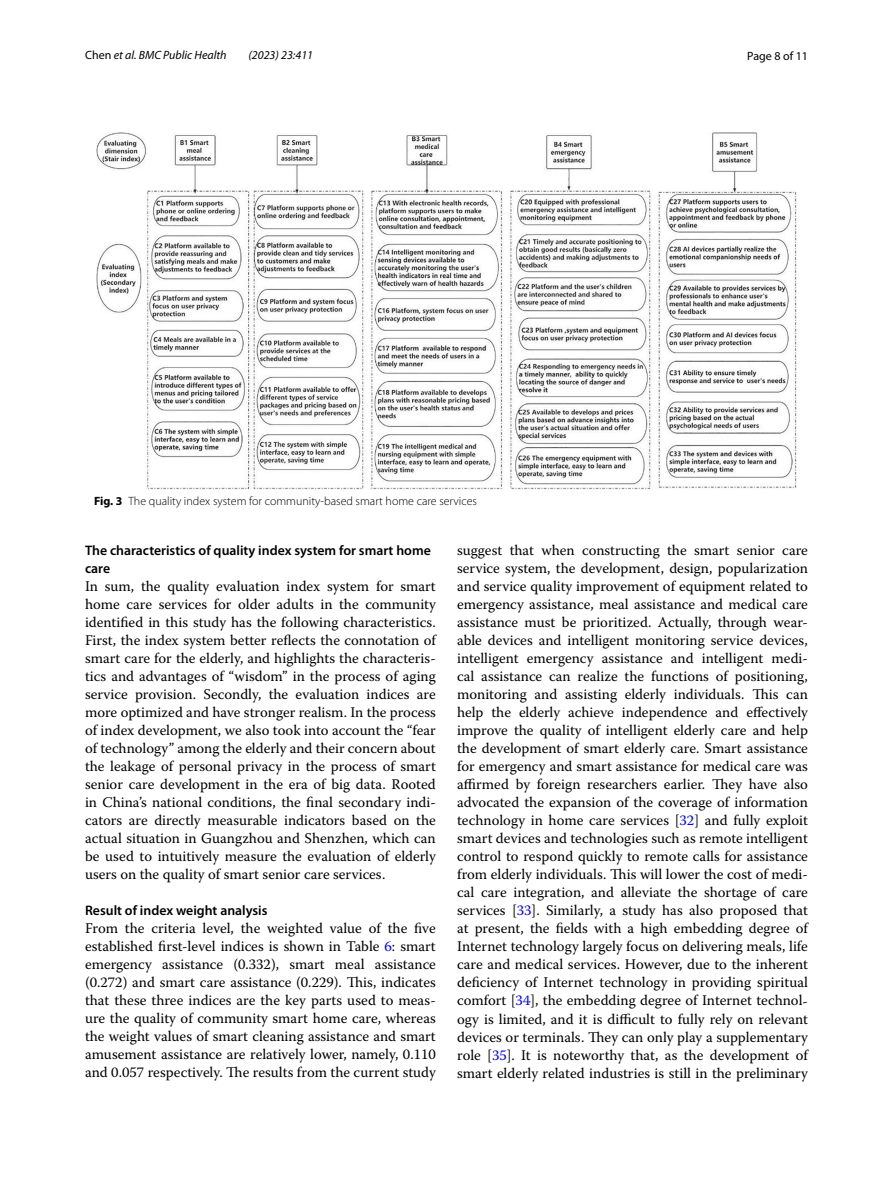
<style>
.page{position:relative;width:893px;height:1187px;background:#fff}
.page>*{position:absolute;margin:0;border:0;box-sizing:border-box;transform-origin:0 0}
.t1{font:14.7px/18px "Warnock Pro";color:#000;text-align:justify}
.t2{font:600 13.8px/18px "Myriad Pro";color:#000}
.t3{font:300 12px "Myriad Pro";color:#000}
.t4{font:italic 12px "Myriad Pro";color:#000}
.t5{font:12px "Myriad Pro";color:#000}
.s1{font-style:normal}
.s2{font-weight:700}
.s3{color:#00f}
</style>
<div class="page">
<img style="left:96px;top:133px;width:701px;height:356px">
<p class="t4" style="left:85px;top:48px;width:143px"><span class="s1">Chen</span> et al. BMC Public Health</p>
<p class="t4" style="left:248px;top:48px;width:66px">(2023) 23:411</p>
<p class="t5" style="left:747px;top:48px;width:62px">Page 8 of 11</p>
<p class="t3" style="left:94px;top:494px;width:385px"><span class="s2">Fig. 3</span> The quality index system for community-based smart home care services</p>
<p class="t2" style="left:85px;top:541px;width:347px">The characteristics of quality index system for smart home care</p>
<p class="t1" style="left:85px;top:576px;width:352px">In sum, the quality evaluation index system for smart home care services for older adults in the community identified in this study has the following characteristics.<br>First, the index system better reflects the connotation of smart care for the elderly, and highlights the characteris&shy;tics and advantages of “wisdom” in the process of aging service provision. Secondly, the evaluation indices are more optimized and have stronger realism. In the process of index development, we also took into account the “fear of technology” among the elderly and their concern about the leakage of personal privacy in the process of smart senior care development in the era of big data. Rooted in China’s national conditions, the final secondary indi&shy;cators are directly measurable indicators based on the actual situation in Guangzhou and Shenzhen, which can be used to intuitively measure the evaluation of elderly users on the quality of smart senior care services.</p>
<p class="t2" style="left:85px;top:901px;width:184px">Result of index weight analysis</p>
<p class="t1" style="left:85px;top:918px;width:352px">From the criteria level, the weighted value of the five established first-level indices is shown in Table <span class="s3">6</span>: smart emergency assistance (0.332), smart meal assistance (0.272) and smart care assistance (0.229). This, indicates that these three indices are the key parts used to meas&shy;ure the quality of community smart home care, whereas the weight values of smart cleaning assistance and smart amusement assistance are relatively lower, namely, 0.110 and 0.057 respectively. The results from the current study</p>
<p class="t1" style="left:457px;top:541px;width:352px">suggest that when constructing the smart senior care service system, the development, design, popularization and service quality improvement of equipment related to emergency assistance, meal assistance and medical care assistance must be prioritized. Actually, through wear&shy;able devices and intelligent monitoring service devices, intelligent emergency assistance and intelligent medi&shy;cal assistance can realize the functions of positioning, monitoring and assisting elderly individuals. This can help the elderly achieve independence and effectively improve the quality of intelligent elderly care and help the development of smart elderly care. Smart assistance for emergency and smart assistance for medical care was affirmed by foreign researchers earlier. They have also advocated the expansion of the coverage of information technology in home care services [<span class="s3">32</span>] and fully exploit smart devices and technologies such as remote intelligent control to respond quickly to remote calls for assistance from elderly individuals. This will lower the cost of medi&shy;cal care integration, and alleviate the shortage of care services [<span class="s3">33</span>]. Similarly, a study has also proposed that at present, the fields with a high embedding degree of Internet technology largely focus on delivering meals, life care and medical services. However, due to the inherent deficiency of Internet technology in providing spiritual comfort [<span class="s3">34</span>], the embedding degree of Internet technol&shy;ogy is limited, and it is difficult to fully rely on relevant devices or terminals. They can only play a supplementary role [<span class="s3">35</span>]. It is noteworthy that, as the development of smart elderly related industries is still in the preliminary</p>
</div>
